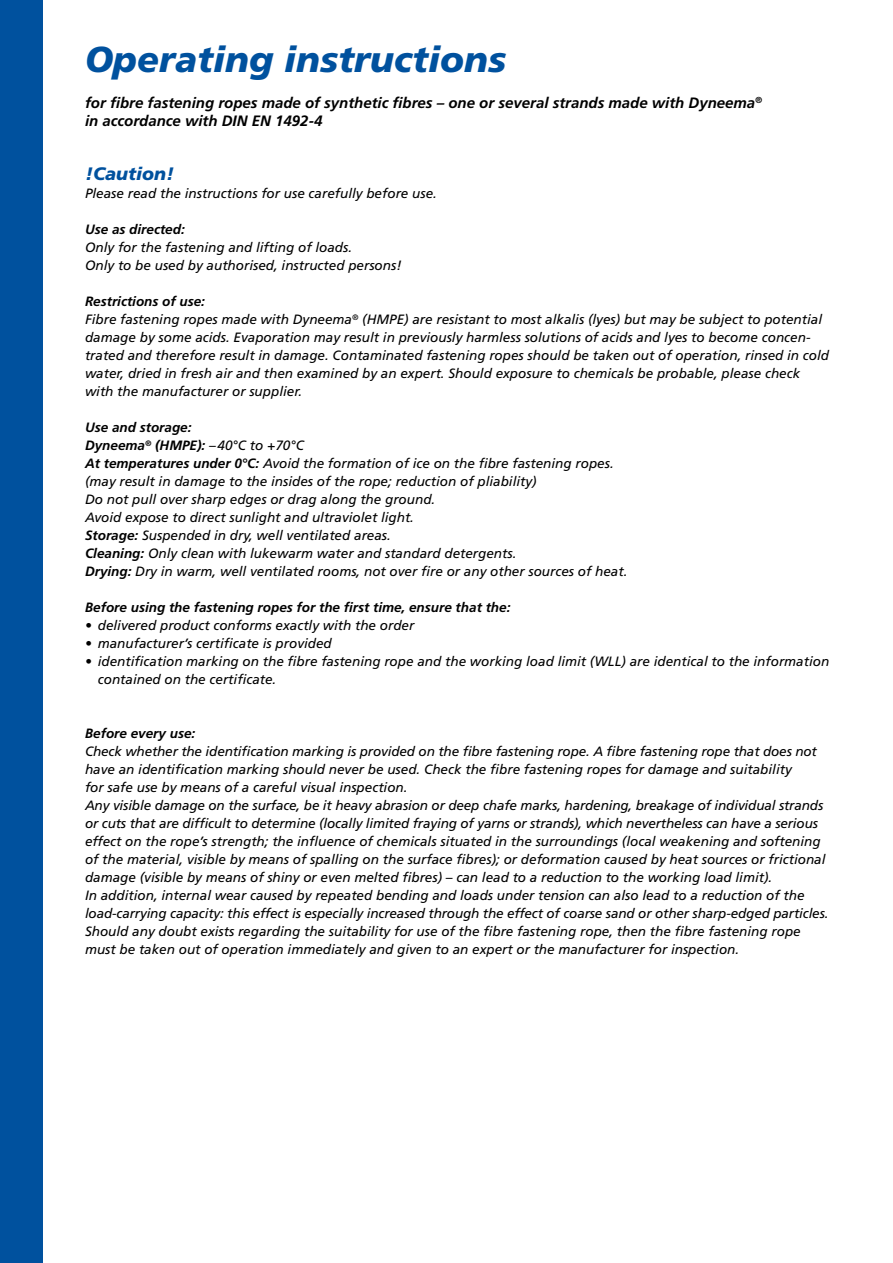
<style>
.page{position:relative;width:893px;height:1263px;background:#fff}
.page>*{position:absolute;margin:0;border:0;box-sizing:border-box;transform-origin:0 0}
.t1{font:italic 900 36px "Frutiger";color:#00519e}
.t2{font:italic 900 18px "Frutiger";color:#00519e}
.t3{font:italic 700 15px/18px "Frutiger";color:#000}
.t4{font:italic 13.5px/18px "Frutiger";color:#000}
.t5{font:italic 700 13.5px "Frutiger";color:#000}
.s1{font-weight:700}
</style>
<div class="page">
<div style="left:0;top:0;width:43px;height:1263px;background:#00519e"></div>
<h1 class="t1" style="left:85px;top:38px;width:422px">Operating instructions</h1>
<p class="t3" style="left:85px;top:94px;width:679px">for fibre fastening ropes made of synthetic fibres – one or several strands made with Dyneema<sup>® </sup>in accordance with DIN EN 1492-4</p>
<h2 class="t2" style="left:85px;top:163px;width:90px">!Caution!</h2>
<p class="t4" style="left:85px;top:184px;width:353px">Please read the instructions for use carefully before use.</p>
<p class="t5" style="left:85px;top:221px;width:101px">Use as directed:</p>
<p class="t4" style="left:85px;top:238px;width:318px">Only for the fastening and lifting of loads.<br>Only to be used by authorised, instructed persons!</p>
<p class="t4" style="left:85px;top:292px;width:746px"><span class="s1">Restrictions of use:<br></span>Fibre fastening ropes made with Dyneema<sup>®</sup> (HMPE) are resistant to most alkalis (lyes) but may be subject to potential damage by some acids. Evaporation may result in previously harmless solutions of acids and lyes to become concen&shy;trated and therefore result in damage. Contaminated fastening ropes should be taken out of operation, rinsed in cold water, dried in fresh air and then examined by an expert. Should exposure to chemicals be probable, please check with the manufacturer or supplier.</p>
<p class="t4" style="left:85px;top:418px;width:544px"><span class="s1">Use and storage:<br>Dyneema</span><sup>®</sup> <span class="s1">(HMPE):</span> –40°C to +70°C<br><span class="s1">At temperatures under 0°C:</span> Avoid the formation of ice on the fibre fastening ropes. (may result in damage to the insides of the rope; reduction of pliability)<br>Do not pull over sharp edges or drag along the ground.<br>Avoid expose to direct sunlight and ultraviolet light.<br><span class="s1">Storage:</span> Suspended in dry, well ventilated areas.<br><span class="s1">Cleaning:</span> Only clean with lukewarm water and standard detergents.<br><span class="s1">Drying:</span> Dry in warm, well ventilated rooms, not over fire or any other sources of heat.</p>
<p class="t5" style="left:85px;top:599px;width:427px">Before using the fastening ropes for the first time, ensure that the:</p>
<p class="t4" style="left:85px;top:616px;width:331px">• delivered product conforms exactly with the order</p>
<p class="t4" style="left:85px;top:634px;width:248px">• manufacturer’s certificate is provided</p>
<p class="t4" style="left:98px;top:652px;width:733px;text-indent:-13px">• identification marking on the fibre fastening rope and the working load limit (WLL) are identical to the information contained on the certificate.</p>
<p class="t5" style="left:85px;top:725px;width:112px">Before every use:</p>
<p class="t4" style="left:85px;top:742px;width:745px">Check whether the identification marking is provided on the fibre fastening rope. A fibre fastening rope that does not have an identification marking should never be used. Check the fibre fastening ropes for damage and suitability<br>for safe use by means of a careful visual inspection.<br>Any visible damage on the surface, be it heavy abrasion or deep chafe marks, hardening, breakage of individual strands or cuts that are difficult to determine (locally limited fraying of yarns or strands), which nevertheless can have a serious effect on the rope’s strength; the influence of chemicals situated in the surroundings (local weakening and softening of the material, visible by means of spalling on the surface fibres); or deformation caused by heat sources or frictional damage (visible by means of shiny or even melted fibres) – can lead to a reduction to the working load limit).<br>In addition, internal wear caused by repeated bending and loads under tension can also lead to a reduction of the load-carrying capacity: this effect is especially increased through the effect of coarse sand or other sharp-edged particles.<br>Should any doubt exists regarding the suitability for use of the fibre fastening rope, then the fibre fastening rope must be taken out of operation immediately and given to an expert or the manufacturer for inspection.</p>
</div>
